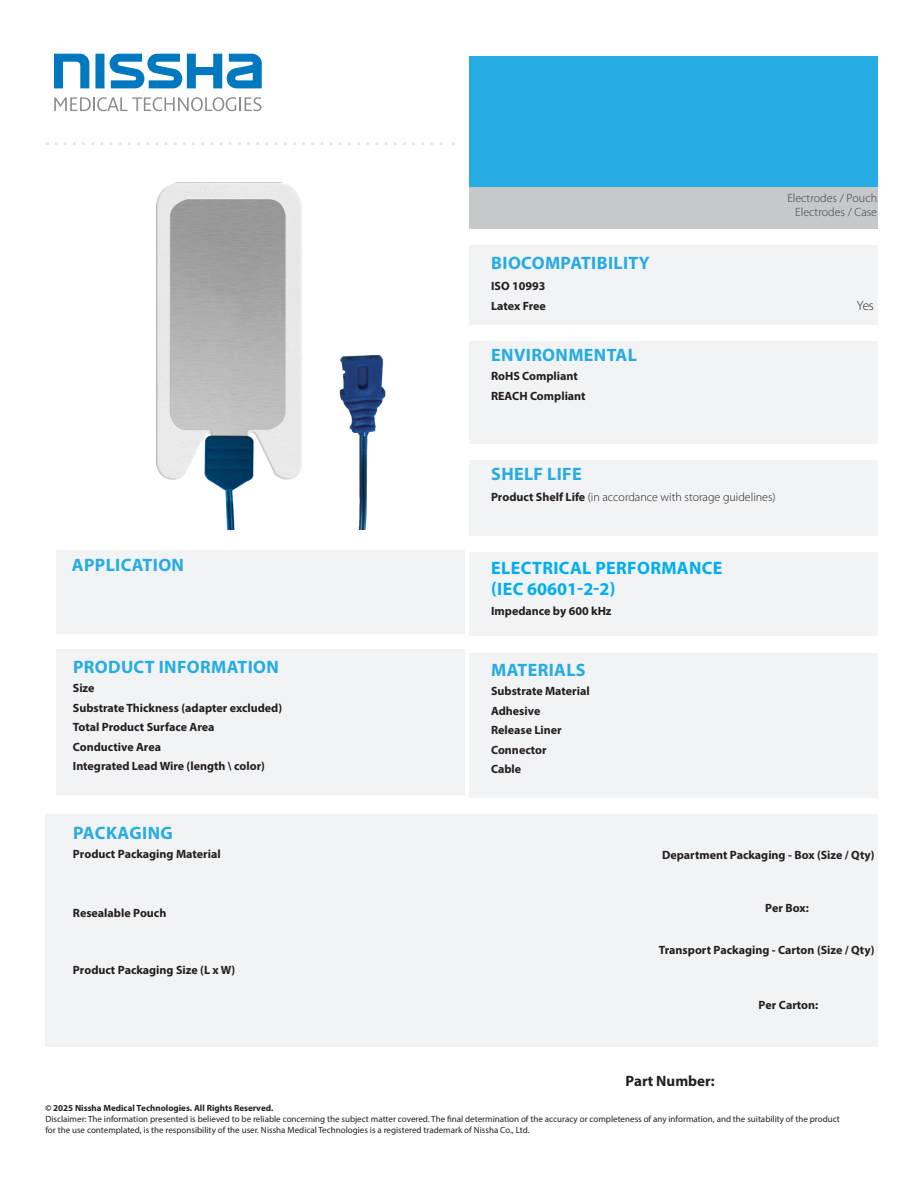
<style>
.page{position:relative;width:918px;height:1188px;background:#fff}
.page>*{position:absolute;margin:0;border:0;box-sizing:border-box;transform-origin:0 0}
.t1{font:700 18px "Myriad Pro";letter-spacing:.02em;color:#26ace2}
.t2{font:700 18px/21px "Myriad Pro";letter-spacing:.02em;color:#00aeef}
.t3{font:700 15px "Myriad Pro";color:#231f20}
.t4{font:300 13.5px "Myriad Pro";color:#231f20}
.t5{font:700 12px/19.5px "Myriad Pro";color:#231f20}
.t6{font:300 12px "Myriad Pro";color:#231f20}
.t7{font:300 12px/14.4px "Myriad Pro";color:#3e3e3f;text-align:right}
.t8{font:9px/10.8px "Myriad Pro";color:#231f20}
.t9{font:700 9px "Myriad Pro";color:#231f20}
.s1{font-weight:700}
</style>
<div class="page">
<img style="left:156px;top:182px;width:230px;height:348px">
<div style="left:469px;top:552px;width:409px;height:84px;background:#f2f3f4"></div>
<div style="left:469px;top:653px;width:409px;height:144px;background:#f2f3f4"></div>
<div style="left:45px;top:814px;width:833px;height:232px;background:#f2f3f4"></div>
<div style="left:469px;top:245px;width:409px;height:80px;background:#f2f3f4"></div>
<div style="left:469px;top:342px;width:409px;height:102px;background:#f2f3f4"></div>
<div style="left:469px;top:460px;width:409px;height:76px;background:#f2f3f4"></div>
<div style="left:470px;top:56px;width:408px;height:131px;background:#26ace2"></div>
<div style="left:470px;top:187px;width:408px;height:42px;background:#c7c8ca"></div>
<svg style="left:56px;top:142px;width:398px;height:3px"></svg>
<svg style="left:54px;top:54px;width:35px;height:34px"></svg>
<div style="left:95px;top:54px;width:9px;height:34px;background:#0078c0"></div>
<svg style="left:110px;top:54px;width:152px;height:34px"></svg>
<svg style="left:54px;top:97px;width:208px;height:14px"></svg>
<div style="left:56px;top:550px;width:409px;height:84px;background:#f2f3f4"></div>
<div style="left:56px;top:649px;width:409px;height:146px;background:#f2f3f4"></div>
<h1 class="t1" style="left:72px;top:553px;width:114px">APPLICATION</h1>
<h1 class="t1" style="left:73px;top:655px;width:207px">PRODUCT INFORMATION</h1>
<p class="t5" style="left:73px;top:678px;width:211px">Size<br>Substrate Thickness (adapter excluded)<br>Total Product Surface Area<br>Conductive Area<br>Integrated Lead Wire (length \ color)</p>
<h1 class="t1" style="left:73px;top:821px;width:101px">PACKAGING</h1>
<p class="t5" style="left:73px;top:844px;width:149px">Product Packaging Material</p>
<p class="t5" style="left:73px;top:903px;width:95px">Resealable Pouch</p>
<p class="t5" style="left:73px;top:960px;width:164px">Product Packaging Size (L x W)</p>
<h1 class="t1" style="left:491px;top:251px;width:160px">BIOCOMPATIBILITY</h1>
<p class="t5" style="left:491px;top:276px;width:56px">ISO 10993<br>Latex Free</p>
<h1 class="t1" style="left:491px;top:343px;width:147px">ENVIRONMENTAL</h1>
<p class="t5" style="left:491px;top:366px;width:96px">RoHS Compliant<br>REACH Compliant</p>
<p class="t7" style="left:787px;top:191px;width:91px">Electrodes / Pouch<br>Electrodes / Case</p>
<p class="t4" style="left:857px;top:298px;width:18px">Yes</p>
<h1 class="t1" style="left:491px;top:462px;width:92px">SHELF LIFE</h1>
<p class="t6" style="left:491px;top:490px;width:286px"><span class="s1">Product Shelf Life</span> (in accordance with storage guidelines)</p>
<h1 class="t2" style="left:491px;top:557px;width:233px">ELECTRICAL PERFORMANCE (IEC 60601-2-2)</h1>
<p class="t5" style="left:491px;top:601px;width:122px">Impedance by 600 kHz</p>
<h1 class="t1" style="left:491px;top:658px;width:96px">MATERIALS</h1>
<p class="t5" style="left:491px;top:681px;width:100px">Substrate Material<br>Adhesive<br>Release Liner<br>Connector<br>Cable</p>
<p class="t5" style="left:662px;top:845px;width:214px">Department Packaging - Box (Size / Qty)</p>
<p class="t5" style="left:765px;top:898px;width:45px">Per Box:</p>
<p class="t5" style="left:659px;top:940px;width:217px">Transport Packaging - Carton (Size / Qty)</p>
<p class="t3" style="left:625px;top:1071px;width:91px">Part Number:</p>
<p class="t5" style="left:759px;top:995px;width:61px">Per Carton:</p>
<p class="t9" style="left:45px;top:1102px;width:230px">© 2025 Nissha Medical Technologies. All Rights Reserved.</p>
<p class="t8" style="left:45px;top:1113px;width:796px">Disclaimer: The information presented is believed to be reliable concerning the subject matter covered. The final determination of the accuracy or completeness of any information, and the suitability of the product for the use contemplated, is the responsibility of the user. Nissha Medical Technologies is a registered trademark of Nissha Co., Ltd.</p>
</div>
